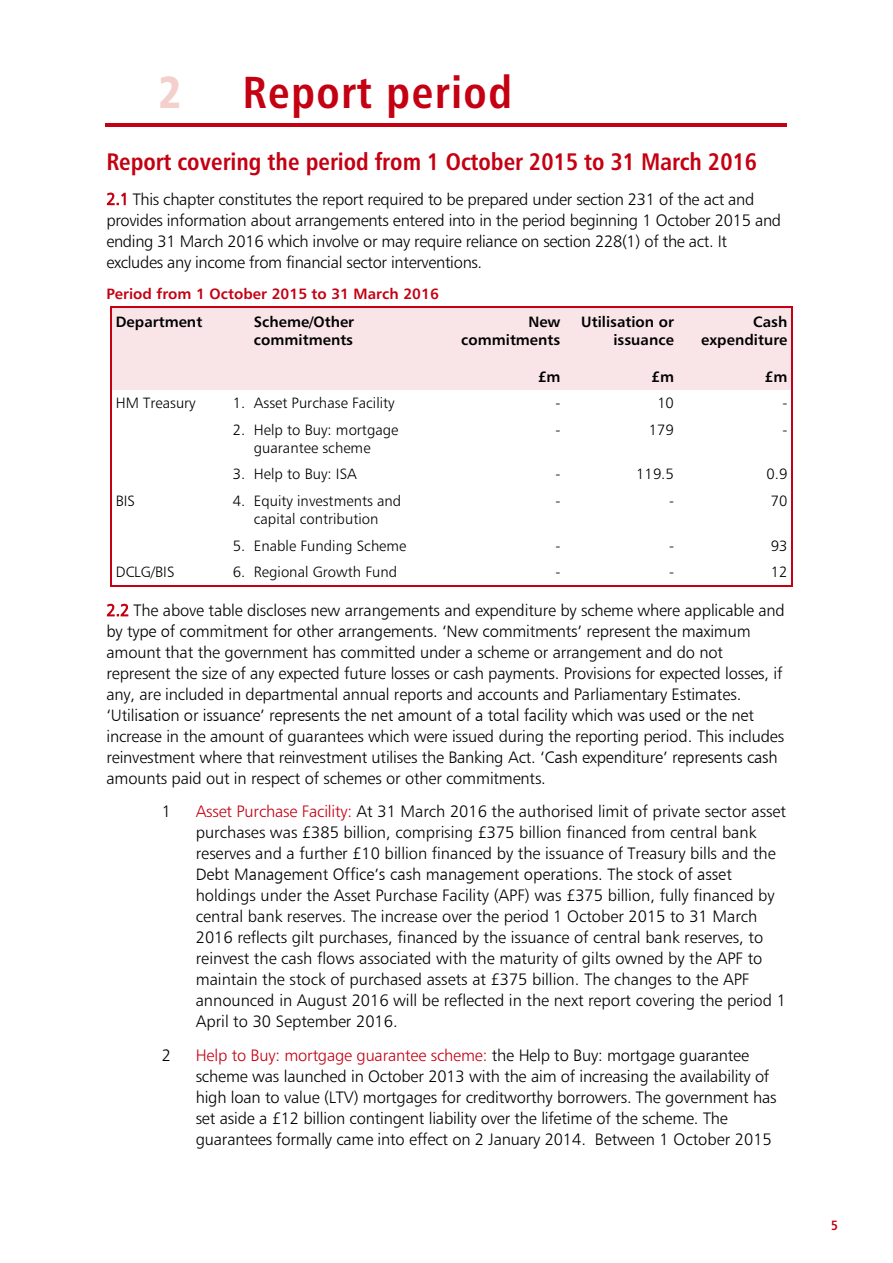
<style>
.page{position:relative;width:893px;height:1263px;background:#fff}
.page>*{position:absolute;margin:0;border:0;box-sizing:border-box;transform-origin:0 0}
.t1{font:700 45px "Humnst 777 Cn BT";letter-spacing:.03em;color:#c40012}
.t2{font:45px "Humnst 777 Blk Cn BT";color:#f3d0cc}
.t3{font:700 24px "Humnst 777 Cn BT";color:#c40012}
.t4{font:16.5px/21px "Humnst 777 Lt BT2";letter-spacing:-.01em;color:#000}
.t5{font:15px/18px "Humnst 777 Lt BT2";color:#000}
.t6{font:700 15px/18.3px "Humnst 777 BT";color:#000;text-align:right}
.t7{font:700 15px "Humnst 777 BT";color:#c40012}
.t8{font:700 13.5px "Humnst 777 Cn BT";color:#c40012}
.s1{color:#c40012}
.s2{font-family:"Humnst 777 Lt BT"}
</style>
<div class="page">
<hr style="left:105px;top:123px;width:137px;height:4px;background:#c40012">
<svg style="left:242px;top:123px;width:3px;height:4px"></svg>
<hr style="left:245px;top:123px;width:542px;height:4px;background:#c40012">
<div style="left:112px;top:308px;width:113px;height:82px;background:#f9e5e7"></div>
<div style="left:225px;top:308px;width:25px;height:82px;background:#f9e5e7"></div>
<div style="left:250px;top:308px;width:202px;height:82px;background:#f9e5e7"></div>
<div style="left:452px;top:308px;width:113px;height:82px;background:#f9e5e7"></div>
<div style="left:565px;top:308px;width:113px;height:82px;background:#f9e5e7"></div>
<div style="left:678px;top:308px;width:113px;height:82px;background:#f9e5e7"></div>
<hr style="left:112px;top:307px;width:113px;height:1px;background:#c40012">
<svg style="left:225px;top:307px;width:26px;height:1px"></svg>
<hr style="left:251px;top:307px;width:201px;height:1px;background:#c40012">
<hr style="left:453px;top:307px;width:112px;height:1px;background:#c40012">
<hr style="left:566px;top:307px;width:112px;height:1px;background:#c40012">
<hr style="left:680px;top:307px;width:111px;height:1px;background:#c40012">
<hr style="left:111px;top:312px;width:1px;height:78px;background:#c40012">
<hr style="left:791px;top:312px;width:2px;height:78px;background:#c40012">
<hr style="left:791px;top:394px;width:2px;height:22px;background:#c40012">
<svg style="left:111px;top:390px;width:1px;height:31px"></svg>
<hr style="left:111px;top:421px;width:1px;height:40px;background:#c40012">
<hr style="left:791px;top:421px;width:2px;height:40px;background:#c40012">
<hr style="left:791px;top:465px;width:2px;height:22px;background:#c40012">
<svg style="left:111px;top:461px;width:1px;height:31px"></svg>
<hr style="left:111px;top:492px;width:1px;height:40px;background:#c40012">
<hr style="left:791px;top:492px;width:2px;height:40px;background:#c40012">
<hr style="left:791px;top:536px;width:2px;height:22px;background:#c40012">
<svg style="left:111px;top:532px;width:1px;height:55px"></svg>
<hr style="left:112px;top:585px;width:113px;height:2px;background:#c40012">
<hr style="left:225px;top:585px;width:25px;height:2px;background:#c40012">
<hr style="left:250px;top:585px;width:202px;height:2px;background:#c40012">
<hr style="left:452px;top:585px;width:113px;height:2px;background:#c40012">
<hr style="left:565px;top:585px;width:113px;height:2px;background:#c40012">
<hr style="left:679px;top:585px;width:112px;height:2px;background:#c40012">
<hr style="left:791px;top:563px;width:2px;height:22px;background:#c40012">
<p class="t2" style="left:159px;top:64px;width:25px">2</p>
<p class="t1" style="left:242px;top:64px;width:271px">Report period</p>
<h1 class="t3" style="left:106px;top:146px;width:652px">Report covering the period from 1 October 2015 to 31 March 2016</h1>
<p class="t4" style="left:106px;top:188px;width:676px"><span class="s1">2.1</span> This chapter constitutes the report required to be prepared under section 231 of the act and provides information about arrangements entered into in the period beginning 1 October 2015 and ending 31 March 2016 which involve or may require reliance on section 228(1) of the act. It excludes any income from financial sector interventions.</p>
<p class="t7" style="left:106px;top:284px;width:334px">Period from 1 October 2015 to 31 March 2016</p>
<p class="t6" style="left:116px;top:312px;width:88px">Department</p>
<p class="t6" style="left:254px;top:312px;width:102px;text-align:left">Scheme/Other commitments</p>
<p class="t6" style="left:461px;top:312px;width:101px">New commitments</p>
<p class="t6" style="left:538px;top:367px;width:24px">£m</p>
<p class="t6" style="left:581px;top:312px;width:94px">Utilisation or issuance</p>
<p class="t6" style="left:651px;top:367px;width:24px">£m</p>
<p class="t6" style="left:701px;top:312px;width:88px">Cash expenditure</p>
<p class="t6" style="left:765px;top:367px;width:24px">£m</p>
<p class="t5" style="left:116px;top:394px;width:81px">HM Treasury</p>
<p class="t5" style="left:233px;top:394px;width:14px">1.</p>
<p class="t5" style="left:254px;top:394px;width:142px">Asset Purchase Facility</p>
<p class="t5" style="left:556px;top:394px;width:7px">-</p>
<p class="t5" style="left:657px;top:394px;width:18px">10</p>
<p class="t5" style="left:782px;top:394px;width:7px">-</p>
<p class="t5" style="left:233px;top:421px;width:14px">2.</p>
<p class="t5" style="left:254px;top:421px;width:146px">Help to Buy: mortgage guarantee scheme</p>
<p class="t5" style="left:556px;top:421px;width:7px">-</p>
<p class="t5" style="left:649px;top:421px;width:27px">179</p>
<p class="t5" style="left:782px;top:421px;width:7px">-</p>
<p class="t5" style="left:233px;top:465px;width:14px">3.</p>
<p class="t5" style="left:254px;top:465px;width:105px">Help to Buy: ISA</p>
<p class="t5" style="left:556px;top:465px;width:7px">-</p>
<p class="t5" style="left:636px;top:465px;width:39px">119.5</p>
<p class="t5" style="left:766px;top:465px;width:22px">0.9</p>
<p class="t5" style="left:116px;top:492px;width:21px">BIS</p>
<p class="t5" style="left:233px;top:492px;width:14px">4.</p>
<p class="t5" style="left:254px;top:492px;width:149px">Equity investments and capital contribution</p>
<p class="t5" style="left:556px;top:492px;width:7px">-</p>
<p class="t5" style="left:669px;top:492px;width:7px">-</p>
<p class="t5" style="left:771px;top:492px;width:18px">70</p>
<p class="t5" style="left:233px;top:536px;width:14px">5.</p>
<p class="t5" style="left:254px;top:536px;width:154px">Enable Funding Scheme</p>
<p class="t5" style="left:556px;top:536px;width:7px">-</p>
<p class="t5" style="left:669px;top:536px;width:7px">-</p>
<p class="t5" style="left:771px;top:536px;width:18px">93</p>
<p class="t5" style="left:116px;top:563px;width:60px">DCLG/BIS</p>
<p class="t5" style="left:233px;top:563px;width:14px">6.</p>
<p class="t5" style="left:254px;top:563px;width:145px">Regional Growth Fund</p>
<p class="t5" style="left:556px;top:563px;width:7px">-</p>
<p class="t5" style="left:669px;top:563px;width:7px">-</p>
<p class="t5" style="left:771px;top:563px;width:18px">12</p>
<p class="t4" style="left:106px;top:599px;width:680px"><span class="s1">2.2</span> The above table discloses new arrangements and expenditure by scheme where applicable and <span class="s2">by type of commitment for other arrangements. ‘New commitments’ represent the maximum </span>amount that the government has committed under a scheme or arrangement and do not represent the size of any expected future losses or cash payments. Provisions for expected losses, if any, are included in departmental annual reports and accounts and Parliamentary Estimates. <span class="s2">‘Utilisation or issuance’ represents the net amount of a total facility which was used or the net </span>increase in the amount of guarantees which were issued during the reporting period. This includes reinvestment where that reinvestment utilises the Banking Act. <span class="s2">‘Cash expenditure’ represents cash </span>amounts paid out in respect of schemes or other commitments.</p>
<p class="t4" style="left:162px;top:801px;width:11px">1</p>
<p class="t4" style="left:196px;top:801px;width:592px"><span class="s1">Asset Purchase Facility:</span> At 31 March 2016 the authorised limit of private sector asset purchases was £385 billion, comprising £375 billion financed from central bank reserves and a further £10 billion financed by the issuance of Treasury bills and the <span class="s2">Debt Management Office’s cash management operations. The stock of asset </span>holdings under the Asset Purchase Facility (APF) was £375 billion, fully financed by central bank reserves. The increase over the period 1 October 2015 to 31 March 2016 reflects gilt purchases, financed by the issuance of central bank reserves, to reinvest the cash flows associated with the maturity of gilts owned by the APF to maintain the stock of purchased assets at £375 billion. The changes to the APF announced in August 2016 will be reflected in the next report covering the period 1<br>April to 30 September 2016.</p>
<p class="t4" style="left:162px;top:1044px;width:11px">2</p>
<p class="t4" style="left:196px;top:1044px;width:582px"><span class="s1">Help to Buy: mortgage guarantee scheme:</span> the Help to Buy: mortgage guarantee scheme was launched in October 2013 with the aim of increasing the availability of high loan to value (LTV) mortgages for creditworthy borrowers. The government has set aside a £12 billion contingent liability over the lifetime of the scheme. The guarantees formally came into effect on 2 January 2014. Between 1 October 2015</p>
<p class="t8" style="left:831px;top:1217px;width:8px">5</p>
</div>
